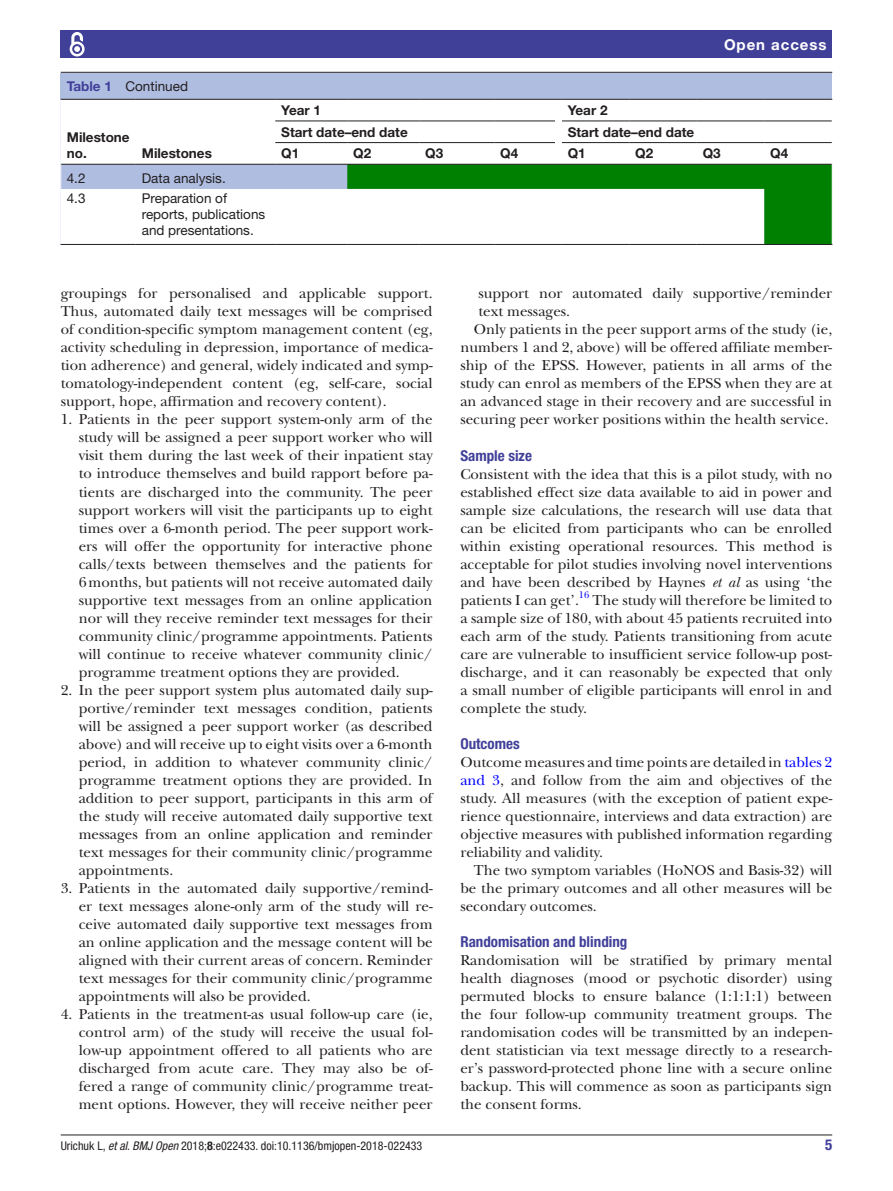
<style>
.page{position:relative;width:893px;height:1191px;background:#fff}
.page>*{position:absolute;margin:0;border:0;box-sizing:border-box;transform-origin:0 0}
.t1{font:15px/18px "New Baskerville";color:#231f20;text-align:justify}
.t2{font:700 condensed 15px "Helvetica Neue LT Std";color:#414099}
.t3{font:700 15px "Helvetica Neue LT Std";letter-spacing:.065em;color:#fff}
.t4{font:13.5px/16.2px "Helvetica Neue LT Std";color:#231f20}
.t5{font:700 13.5px/16.2px "Helvetica Neue LT Std";color:#231f20}
.t6{font:condensed 12px "Helvetica Neue LT Std";color:#231f20}
.t7{font:9.9px "New Baskerville";color:#00f}
.s1{font-weight:700;color:#414099}
.s2{font-style:italic}
.s3{color:#00f}
.s4{font-weight:700}
</style>
<div class="page">
<hr style="left:61px;top:1134px;width:771px;height:1px;background:#231f20">
<div style="left:61px;top:31px;width:771px;height:27px;background:#414099"></div>
<svg style="left:69px;top:32px;width:16px;height:25px"></svg>
<div style="left:61px;top:91px;width:771px;height:154px;background:#afbde1"></div>
<hr style="left:61px;top:99px;width:75px;height:1px;background:#231f20">
<hr style="left:136px;top:99px;width:139px;height:1px;background:#231f20">
<hr style="left:275px;top:99px;width:72px;height:1px;background:#231f20">
<hr style="left:347px;top:99px;width:72px;height:1px;background:#231f20">
<hr style="left:419px;top:99px;width:75px;height:1px;background:#231f20">
<hr style="left:494px;top:99px;width:68px;height:1px;background:#231f20">
<hr style="left:562px;top:99px;width:67px;height:1px;background:#231f20">
<hr style="left:629px;top:99px;width:68px;height:1px;background:#231f20">
<hr style="left:697px;top:99px;width:67px;height:1px;background:#231f20">
<hr style="left:764px;top:99px;width:68px;height:1px;background:#231f20">
<hr style="left:61px;top:244px;width:75px;height:1px;background:#231f20">
<hr style="left:136px;top:244px;width:139px;height:1px;background:#231f20">
<hr style="left:275px;top:244px;width:72px;height:1px;background:#231f20">
<hr style="left:347px;top:244px;width:72px;height:1px;background:#231f20">
<hr style="left:419px;top:244px;width:75px;height:1px;background:#231f20">
<hr style="left:494px;top:244px;width:68px;height:1px;background:#231f20">
<hr style="left:562px;top:244px;width:67px;height:1px;background:#231f20">
<hr style="left:629px;top:244px;width:68px;height:1px;background:#231f20">
<hr style="left:697px;top:244px;width:67px;height:1px;background:#231f20">
<hr style="left:764px;top:244px;width:68px;height:1px;background:#231f20">
<svg style="left:60px;top:100px;width:773px;height:144px;background:#d2e5d6"></svg>
<div style="left:61px;top:73px;width:771px;height:18px;background:#afbde1"></div>
<hr style="left:61px;top:72px;width:771px;height:1px;background:#231f20">
<p class="t4" style="left:67px;top:78px;width:123px"><span class="s1">Table 1</span> Continued</p>
<p class="t5" style="left:67px;top:129px;width:64px">Milestone no.</p>
<p class="t5" style="left:142px;top:145px;width:72px">Milestones</p>
<p class="t4" style="left:67px;top:170px;width:20px">4.2</p>
<p class="t4" style="left:142px;top:170px;width:86px">Data analysis.</p>
<p class="t4" style="left:67px;top:190px;width:20px">4.3</p>
<p class="t4" style="left:142px;top:190px;width:125px">Preparation of reports, publications and presentations.</p>
<p class="t3" style="left:724px;top:35px;width:104px">Open access</p>
<p class="t5" style="left:281px;top:102px;width:41px">Year 1</p>
<p class="t5" style="left:568px;top:102px;width:41px">Year 2</p>
<p class="t5" style="left:281px;top:123px;width:128px">Start date–end date</p>
<p class="t5" style="left:568px;top:123px;width:128px">Start date–end date</p>
<p class="t5" style="left:281px;top:145px;width:20px">Q1</p>
<p class="t5" style="left:353px;top:145px;width:20px">Q2</p>
<p class="t5" style="left:425px;top:145px;width:20px">Q3</p>
<p class="t5" style="left:500px;top:145px;width:20px">Q4</p>
<p class="t5" style="left:568px;top:145px;width:20px">Q1</p>
<p class="t5" style="left:635px;top:145px;width:20px">Q2</p>
<p class="t5" style="left:703px;top:145px;width:20px">Q3</p>
<p class="t5" style="left:770px;top:145px;width:20px">Q4</p>
<p class="t1" style="left:61px;top:284px;width:373px">groupings for personalised and applicable support.<br>Thus, automated daily text messages will be comprised of condition-specific symptom management content (eg, activity scheduling in depression, importance of medica&shy;tion adherence) and general, widely indicated and symp&shy;tomatology-independent content (eg, self-care, social support, hope, affirmation and recovery content).</p>
<p class="t1" style="left:79px;top:410px;width:355px;text-indent:-18px">1. Patients in the peer support system-only arm of the study will be assigned a peer support worker who will visit them during the last week of their inpatient stay to introduce themselves and build rapport before pa&shy;tients are discharged into the community. The peer support workers will visit the participants up to eight times over a 6-month period. The peer support work&shy;ers will offer the opportunity for interactive phone calls/texts between themselves and the patients for 6months, but patients will not receive automated daily supportive text messages from an online application nor will they receive reminder text messages for their community clinic/programme appointments. Patients will continue to receive whatever community clinic/ programme treatment options they are provided.</p>
<p class="t1" style="left:79px;top:681px;width:355px;text-indent:-18px">2. In the peer support system plus automated daily sup&shy;portive/reminder text messages condition, patients will be assigned a peer support worker (as described above) and will receive up to eight visits over a 6-month period, in addition to whatever community clinic/ programme treatment options they are provided. In addition to peer support, participants in this arm of the study will receive automated daily supportive text messages from an online application and reminder text messages for their community clinic/programme appointments.</p>
<p class="t1" style="left:79px;top:879px;width:355px;text-indent:-18px">3. Patients in the automated daily supportive/remind&shy;er text messages alone-only arm of the study will re&shy;ceive automated daily supportive text messages from an online application and the message content will be aligned with their current areas of concern. Reminder text messages for their community clinic/programme appointments will also be provided.</p>
<p class="t1" style="left:79px;top:1005px;width:355px;text-indent:-18px">4. Patients in the treatment-as usual follow-up care (ie, control arm) of the study will receive the usual fol&shy;low-up appointment offered to all patients who are discharged from acute care. They may also be of&shy;fered a range of community clinic/programme treat&shy;ment options. However, they will receive neither peer</p>
<p class="t1" style="left:478px;top:284px;width:355px">support nor automated daily supportive/reminder</p>
<p class="t1" style="left:478px;top:302px;width:93px">text messages.</p>
<p class="t1" style="left:474px;top:320px;width:360px">Only patients in the peer support arms of the study (ie,</p>
<p class="t1" style="left:460px;top:338px;width:373px">numbers 1 and 2, above) will be offered affiliate member-</p>
<p class="t1" style="left:460px;top:356px;width:373px">ship of the EPSS. However, patients in all arms of the</p>
<p class="t1" style="left:460px;top:374px;width:373px">study can enrol as members of the EPSS when they are at</p>
<p class="t1" style="left:460px;top:392px;width:373px">an advanced stage in their recovery and are successful in</p>
<p class="t1" style="left:460px;top:410px;width:370px">securing peer worker positions within the health service.</p>
<p class="t2" style="left:460px;top:446px;width:73px">Sample size</p>
<p class="t1" style="left:460px;top:465px;width:373px">Consistent with the idea that this is a pilot study, with no established effect size data available to aid in power and sample size calculations, the research will use data that can be elicited from participants who can be enrolled within existing operational resources. This method is acceptable for pilot studies involving novel interventions and have been described by Haynes <span class="s2">et al</span> as using ‘the patients I can get’.</p>
<p class="t7" style="left:579px;top:589px;width:12px">16</p>
<p class="t1" style="left:460px;top:591px;width:373px;text-indent:132px">The study will therefore be limited to a sample size of 180, with about 45 patients recruited into each arm of the study. Patients transitioning from acute care are vulnerable to insufficient service follow-up post&shy;discharge, and it can reasonably be expected that only a small number of eligible participants will enrol in and complete the study.</p>
<p class="t2" style="left:460px;top:734px;width:61px">Outcomes</p>
<p class="t1" style="left:460px;top:753px;width:373px">Outcome measures and time points are detailed in <span class="s3">tables 2 and 3</span>, and follow from the aim and objectives of the study. All measures (with the exception of patient expe&shy;rience questionnaire, interviews and data extraction) are objective measures with published information regarding reliability and validity.</p>
<p class="t1" style="left:460px;top:861px;width:373px;text-indent:14px">The two symptom variables (HoNOS and Basis-32) will be the primary outcomes and all other measures will be secondary outcomes.</p>
<p class="t2" style="left:460px;top:932px;width:169px">Randomisation and blinding</p>
<p class="t1" style="left:460px;top:951px;width:373px">Randomisation will be stratified by primary mental health diagnoses (mood or psychotic disorder) using permuted blocks to ensure balance (1:1:1:1) between the four follow-up community treatment groups. The randomisation codes will be transmitted by an indepen&shy;dent statistician via text message directly to a research&shy;er’s password-protected phone line with a secure online backup. This will commence as soon as participants sign the consent forms.</p>
<p class="t6" style="left:61px;top:1138px;width:363px">Urichuk L, <span class="s2">et al</span>. <span class="s2">BMJ Open</span> 2018;<span class="s4">8</span>:e022433. doi:10.1136/bmjopen-2018-022433</p>
<p class="t2" style="left:825px;top:1135px;width:9px">5</p>
</div>
